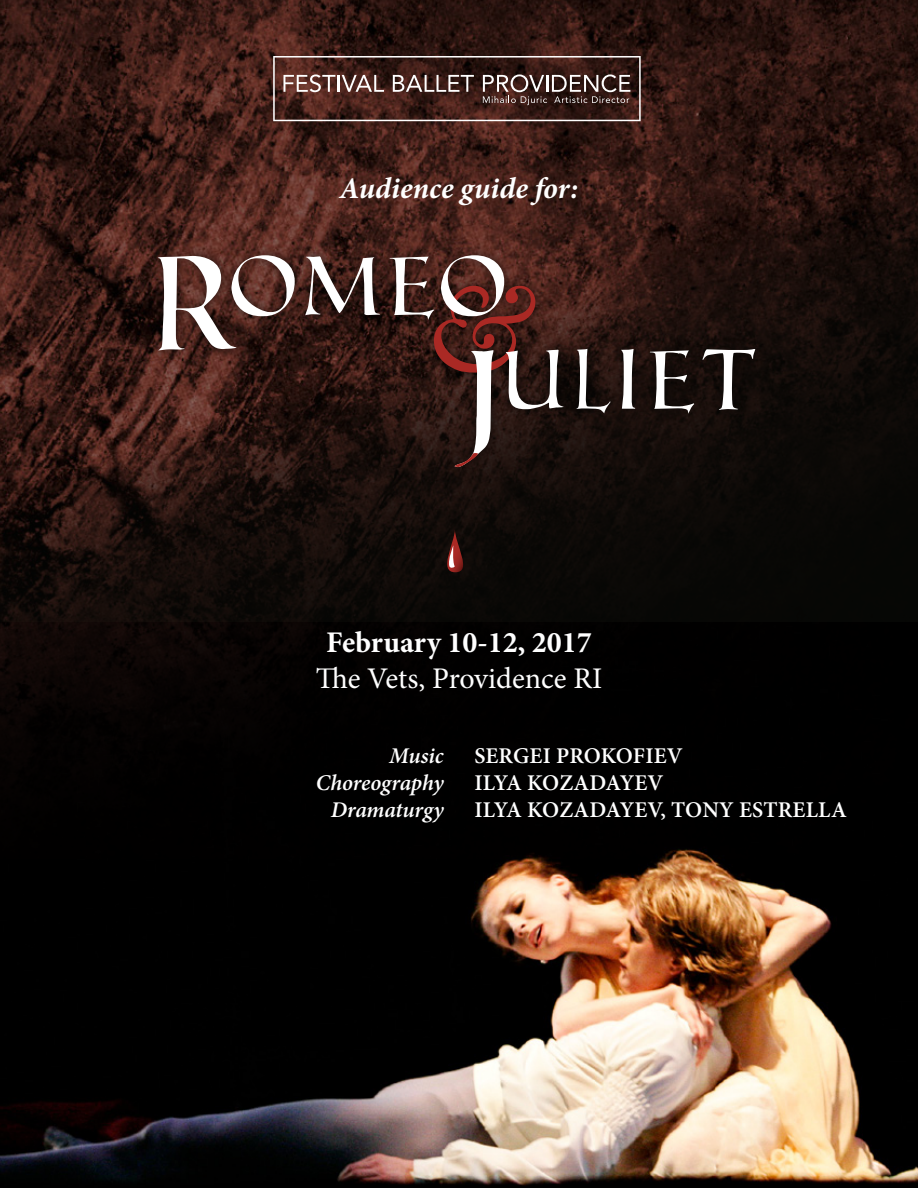
<style>
.page{position:relative;width:918px;height:1188px;background:#fff}
.page>*{position:absolute;margin:0;border:0;box-sizing:border-box;transform-origin:0 0}
.t1{font:30px "Minion Pro";color:#fff}
.t2{font:700 30px "Minion Pro";color:#fff}
.t3{font:italic 700 30px "Minion Pro";letter-spacing:-.005em;color:#fff}
.Dancer{font:600 22.5px "Minion Pro";letter-spacing:.005em;color:#fff}
.Role{font:italic 600 22.5px "Minion Pro";letter-spacing:-.005em;color:#fff}
</style>
<div class="page">
<img style="left:0;top:859px;width:918px;height:329px">
<img style="left:0;top:0;width:918px;height:859px">
<img style="left:143px;top:241px;width:627px;height:241px">
<svg style="left:576px;top:349px;width:35px;height:64px"></svg>
<svg style="left:621px;top:349px;width:14px;height:60px"></svg>
<svg style="left:650px;top:350px;width:44px;height:64px"></svg>
<svg style="left:703px;top:349px;width:52px;height:61px"></svg>
<svg style="left:158px;top:255px;width:137px;height:96px"></svg>
<svg style="left:305px;top:256px;width:75px;height:59px"></svg>
<svg style="left:390px;top:255px;width:174px;height:214px;background:#503430"></svg>
<svg style="left:437px;top:529px;width:36px;height:43px;background:#381b18"></svg>
<svg style="left:273px;top:56px;width:368px;height:65px;background:#553a35"></svg>
<p class="t3" style="left:340px;top:167px;width:240px">Audience guide for:</p>
<p class="t2" style="left:326px;top:622px;width:267px">February 10-12, 2017</p>
<p class="t1" style="left:316px;top:659px;width:288px">The Vets, Providence RI</p>
<p class="Role" style="left:389px;top:740px;width:56px">Music</p>
<p class="Role" style="left:316px;top:767px;width:129px">Choreography</p>
<p class="Role" style="left:331px;top:794px;width:114px">Dramaturgy</p>
<p class="Dancer" style="left:474px;top:741px;width:210px">SERGEI PROKOFIEV</p>
<p class="Dancer" style="left:474px;top:768px;width:191px">ILYA KOZADAYEV</p>
<p class="Dancer" style="left:474px;top:795px;width:374px">ILYA KOZADAYEV, TONY ESTRELLA</p>
</div>
